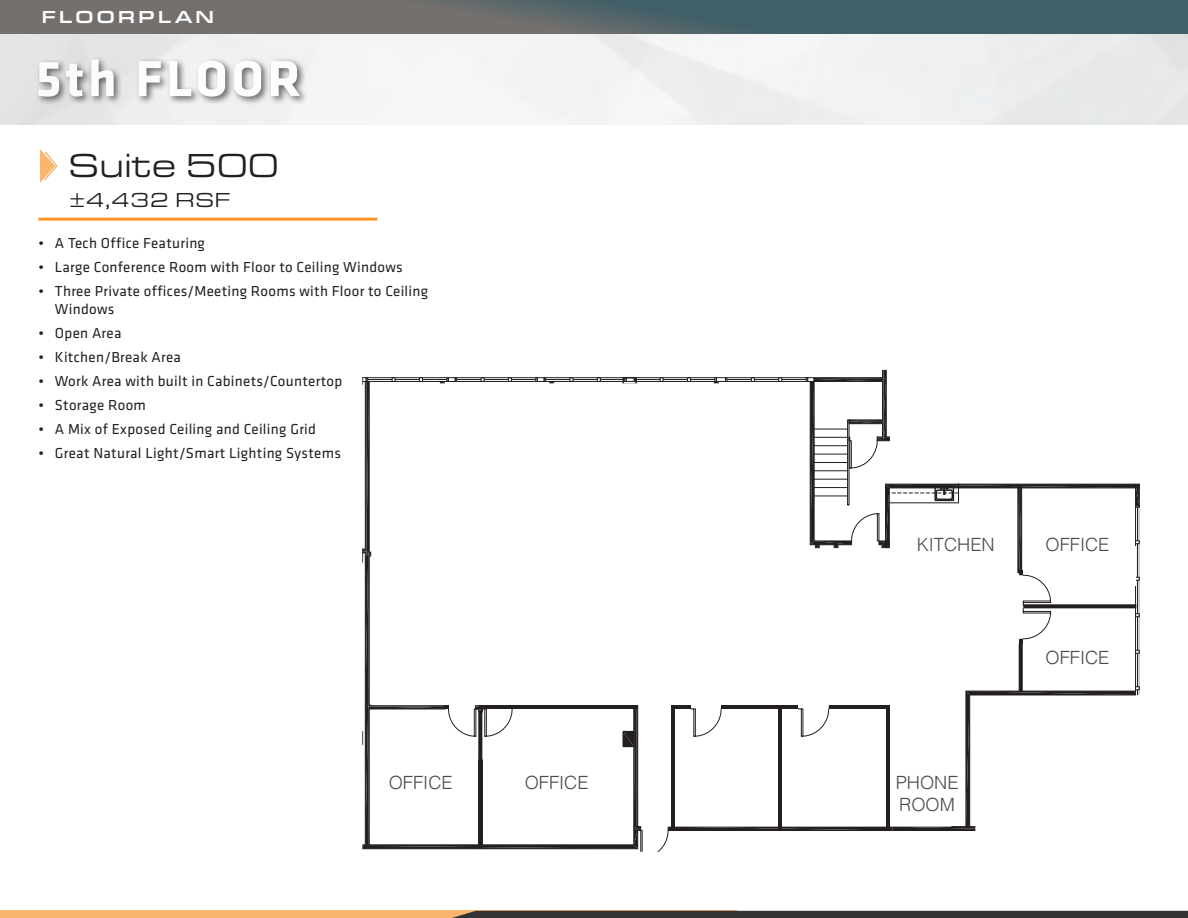
<style>
.page{position:relative;width:1188px;height:918px;background:#fff}
.page>*{position:absolute;margin:0;border:0;box-sizing:border-box;transform-origin:0 0}
.t1{font:700 52.5px "Klavika Basic";letter-spacing:.07em;color:#fff}
.t2{font:34.5px "Eurostile Ext";color:#231f20}
.t3{font:21px "Eurostile Ext";letter-spacing:.02em;color:#231f20}
.t4{font:300 18.3px/21.9px "Helvetica";color:#4c4c4c}
.t5{font:500 18px "Eurostile Ext";letter-spacing:.15em;color:#fff}
.t6{font:15px/18px "Klavika Basic";letter-spacing:.02em;color:#231f20}
</style>
<div class="page">
<svg style="left:0;top:0;width:1188px;height:34px;background:#59676a"></svg>
<hr style="left:38px;top:218px;width:339px;height:3px;background:#ff9429">
<div style="left:0;top:911px;width:736px;height:7px;background:#fab46e"></div>
<div style="left:452px;top:911px;width:736px;height:7px;background:#333"></div>
<div style="left:35px;top:56px;width:274px;height:50px;background:#231f20;opacity:.75"></div>
<svg style="left:40px;top:149px;width:18px;height:34px"></svg>
<svg style="left:362px;top:370px;width:778px;height:482px"></svg>
<p class="t5" style="left:41px;top:4px;width:174px">FLOORPLAN</p>
<h1 class="t1" style="left:35px;top:41px;width:267px">5th FLOOR</h1>
<p class="t2" style="left:68px;top:141px;width:212px">Suite 500</p>
<p class="t3" style="left:68px;top:185px;width:164px">±4,432 RSF</p>
<p class="t6" style="left:38px;top:233px;width:168px">• A Tech Office Featuring</p>
<p class="t6" style="left:38px;top:257px;width:366px">• Large Conference Room with Floor to Ceiling Windows</p>
<p class="t6" style="left:55px;top:281px;width:375px;text-indent:-16px">• Three Private offices/Meeting Rooms with Floor to Ceiling<br>Windows</p>
<p class="t6" style="left:38px;top:323px;width:85px">• Open Area</p>
<p class="t6" style="left:38px;top:347px;width:144px">• Kitchen/Break Area</p>
<p class="t6" style="left:38px;top:371px;width:305px">• Work Area with built in Cabinets/Countertop</p>
<p class="t6" style="left:38px;top:395px;width:109px">• Storage Room</p>
<p class="t6" style="left:38px;top:419px;width:279px">• A Mix of Exposed Ceiling and Ceiling Grid</p>
<p class="t6" style="left:38px;top:443px;width:304px">• Great Natural Light/Smart Lighting Systems</p>
<p class="t4" style="left:389px;top:770px;width:65px">OFFICE</p>
<p class="t4" style="left:525px;top:770px;width:65px">OFFICE</p>
<p class="t4" style="left:917px;top:532px;width:80px">KITCHEN</p>
<p class="t4" style="left:1046px;top:532px;width:65px">OFFICE</p>
<p class="t4" style="left:896px;top:770px;width:64px">PHONE<br>ROOM</p>
<p class="t4" style="left:1046px;top:645px;width:65px">OFFICE</p>
</div>
